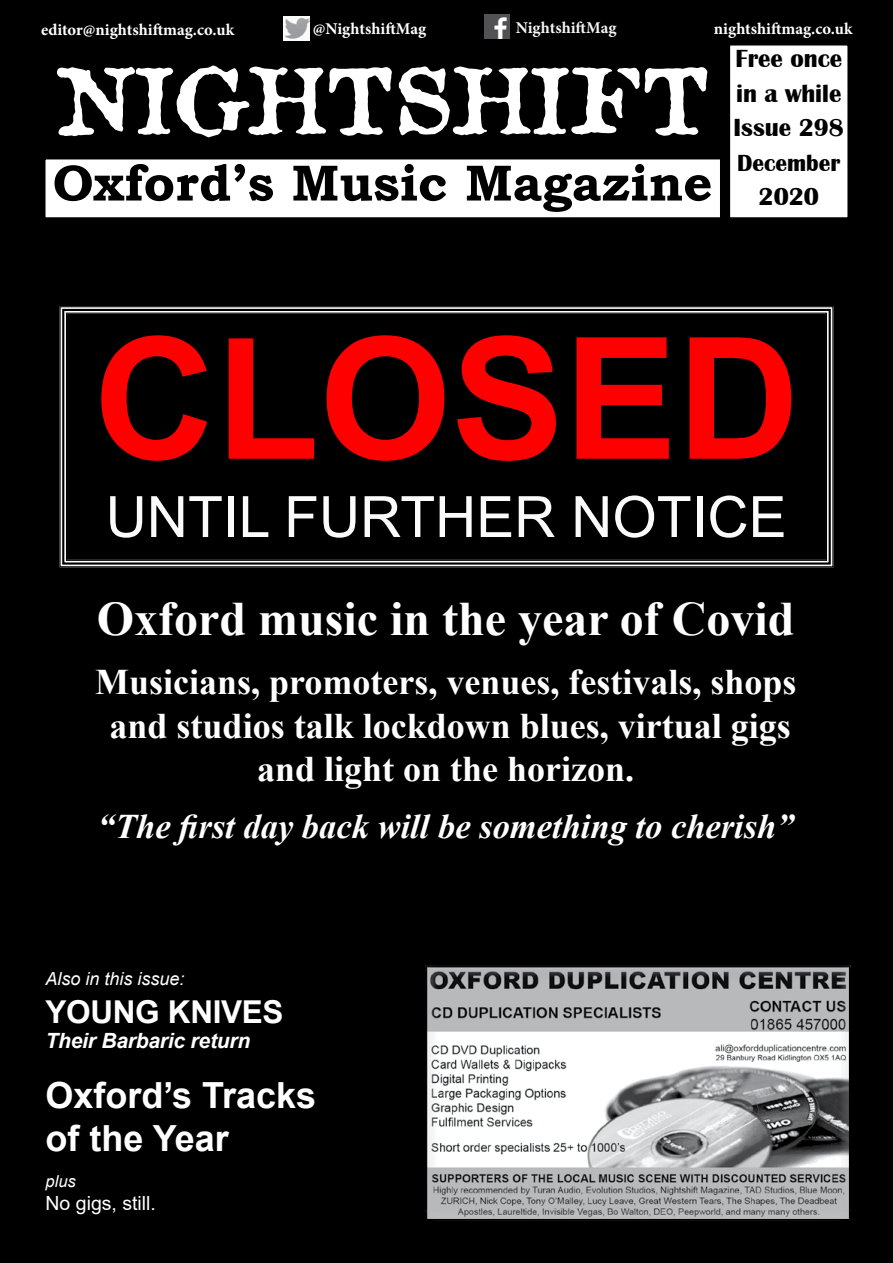
<style>
.page{position:relative;width:893px;height:1263px;background:#fff}
.page>*{position:absolute;margin:0;border:0;box-sizing:border-box;transform-origin:0 0}
.t1{font:700 169.5px "Arial";color:#f00}
.t2{font:88.5px "Attic";color:#fff}
.t3{font:57px "Arial";color:#fbfbfb}
.t4{font:700 51px "Bookman Old Style";color:#000}
.t5{font:700 48px "Times New Roman";color:#fff}
.t6{font:700 36px/43.2px "Times New Roman";color:#fff;text-align:center}
.t7{font:700 36px/43.2px "Arial";color:#fff}
.t8{font:italic 700 34.5px "Times New Roman";color:#fff}
.t9{font:700 31.5px "Arial";letter-spacing:-.01em;color:#fff}
.t10{font:700 25.5px/34.5px "Britannic";color:#000;text-align:justify}
.t11{font:700 24px "Britannic";color:#000}
.t12{font:italic 700 21px "Arial";letter-spacing:-.01em;color:#fff}
.t13{font:19.5px "Arial";color:#fff}
.t14{font:italic 18px "Arial";color:#fff}
.t15{font:700 16.5px "Minion Pro";color:#fff}
.t16{font:700 16.5px "Minion Pro";color:#f6f6f6}
.t17{font:italic 16.5px "Arial";color:#fff}
</style>
<div class="page">
<div style="left:2px;top:2px;width:889px;height:1259px;background:#000"></div>
<img style="left:428px;top:968px;width:419px;height:249px">
<div style="left:44px;top:158px;width:677px;height:61px;background:#fff"></div>
<div style="left:43px;top:156px;width:680px;height:64px;border:3px solid #000"></div>
<div style="left:729px;top:44px;width:120px;height:175px;background:#fff"></div>
<div style="left:727px;top:43px;width:123px;height:177px;border:3px solid #000"></div>
<img style="left:283px;top:17px;width:26px;height:23px">
<img style="left:484px;top:15px;width:25px;height:23px">
<div style="left:425px;top:965px;width:425px;height:255px;border:2px solid #000"></div>
<svg style="left:59px;top:306px;width:775px;height:262px"></svg>
<div style="left:62px;top:309px;width:769px;height:256px;border:2px solid #000"></div>
<div style="left:66px;top:313px;width:761px;height:248px;border:1px solid #000"></div>
<p class="t15" style="left:313px;top:17px;width:115px">@NightshiftMag</p>
<p class="t16" style="left:516px;top:16px;width:102px">NightshiftMag</p>
<p class="t15" style="left:41px;top:18px;width:195px">editor@nightshiftmag.co.uk</p>
<p class="t15" style="left:714px;top:17px;width:140px">nightshiftmag.co.uk</p>
<p class="t10" style="left:734px;top:42px;width:112px">Free once in a while Issue 298</p>
<p class="t11" style="left:737px;top:149px;width:105px">December</p>
<p class="t10" style="left:759px;top:180px;width:62px">2020</p>
<h2 class="t2" style="left:55px;top:43px;width:655px">NIGHTSHIFT</h2>
<h3 class="t4" style="left:53px;top:146px;width:661px">Oxford’s Music Magazine</h3>
<h1 class="t1" style="left:93px;top:280px;width:708px">CLOSED</h1>
<h3 class="t3" style="left:106px;top:478px;width:682px">UNTIL FURTHER NOTICE</h3>
<h3 class="t5" style="left:97px;top:584px;width:699px">Oxford music in the year of Covid</h3>
<p class="t6" style="left:95px;top:660px;width:703px">Musicians, promoters, venues, festivals, shops and studios talk lockdown blues, virtual gigs and light on the horizon.</p>
<p class="t8" style="left:98px;top:803px;width:697px">“The first day back will be something to cherish”</p>
<p class="t14" style="left:46px;top:967px;width:141px">Also in this issue:</p>
<p class="t9" style="left:46px;top:990px;width:240px">YOUNG KNIVES</p>
<p class="t12" style="left:46px;top:1027px;width:206px">Their Barbaric return</p>
<p class="t7" style="left:46px;top:1074px;width:272px">Oxford’s Tracks of the Year</p>
<p class="t17" style="left:46px;top:1170px;width:32px">plus</p>
<p class="t13" style="left:46px;top:1190px;width:112px">No gigs, still.</p>
</div>
